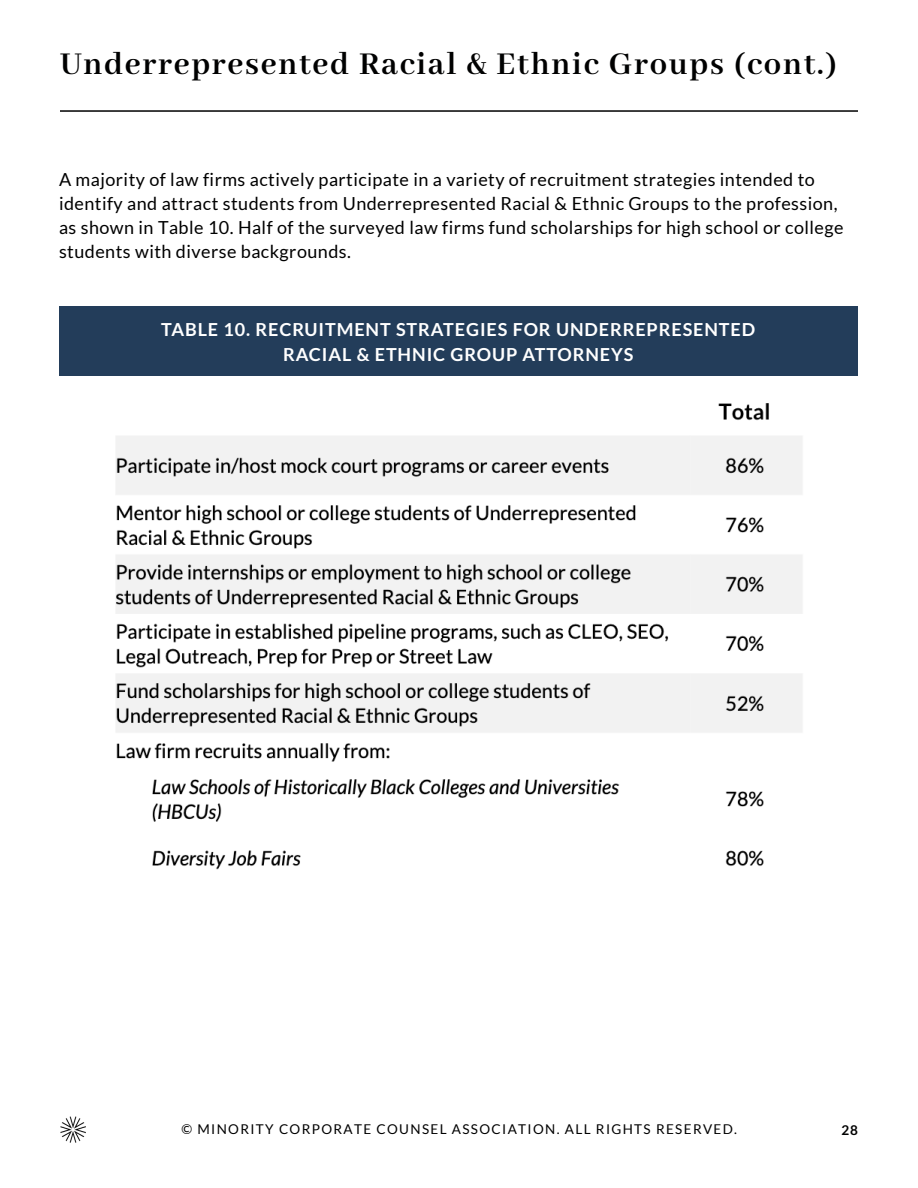
<style>
.page{position:relative;width:918px;height:1188px;background:#fff}
.page>*{position:absolute;margin:0;border:0;box-sizing:border-box;transform-origin:0 0}
.t1{font:700 34.5px "Abhaya Libre";letter-spacing:.05em;color:#000101}
.t2{font:18px/24px "Lato";letter-spacing:.025em;color:#000101}
.t3{font:700 18px/25.5px "Lato";letter-spacing:.05em;color:#fff;text-align:center}
.t4{font:13.5px "Lato";letter-spacing:.1em;color:#000101}
.t5{font:700 13.5px "Lato";color:#000101}
</style>
<div class="page">
<div style="left:59px;top:306px;width:798px;height:70px;background:#233d5a"></div>
<img style="left:60px;top:1117px;width:26px;height:25px">
<img style="left:115px;top:403px;width:687px;height:467px">
<hr style="left:60px;top:110px;width:798px;height:2px;background:#000101">
<h1 class="t1" style="left:60px;top:45px;width:778px">Underrepresented Racial &amp; Ethnic Groups (cont.)</h1>
<p class="t2" style="left:59px;top:168px;width:786px">A majority of law firms actively participate in a variety of recruitment strategies intended to identify and attract students from Underrepresented Racial &amp; Ethnic Groups to the profession, as shown in Table 10. Half of the surveyed law firms fund scholarships for high school or college students with diverse backgrounds.</p>
<p class="t3" style="left:161px;top:316px;width:596px">TABLE 10. RECRUITMENT STRATEGIES FOR UNDERREPRESENTED<br>RACIAL &amp; ETHNIC GROUP ATTORNEYS</p>
<p class="t4" style="left:181px;top:1122px;width:557px">© MINORITY CORPORATE COUNSEL ASSOCIATION. ALL RIGHTS RESERVED.</p>
<p class="t5" style="left:842px;top:1122px;width:18px">28</p>
</div>
